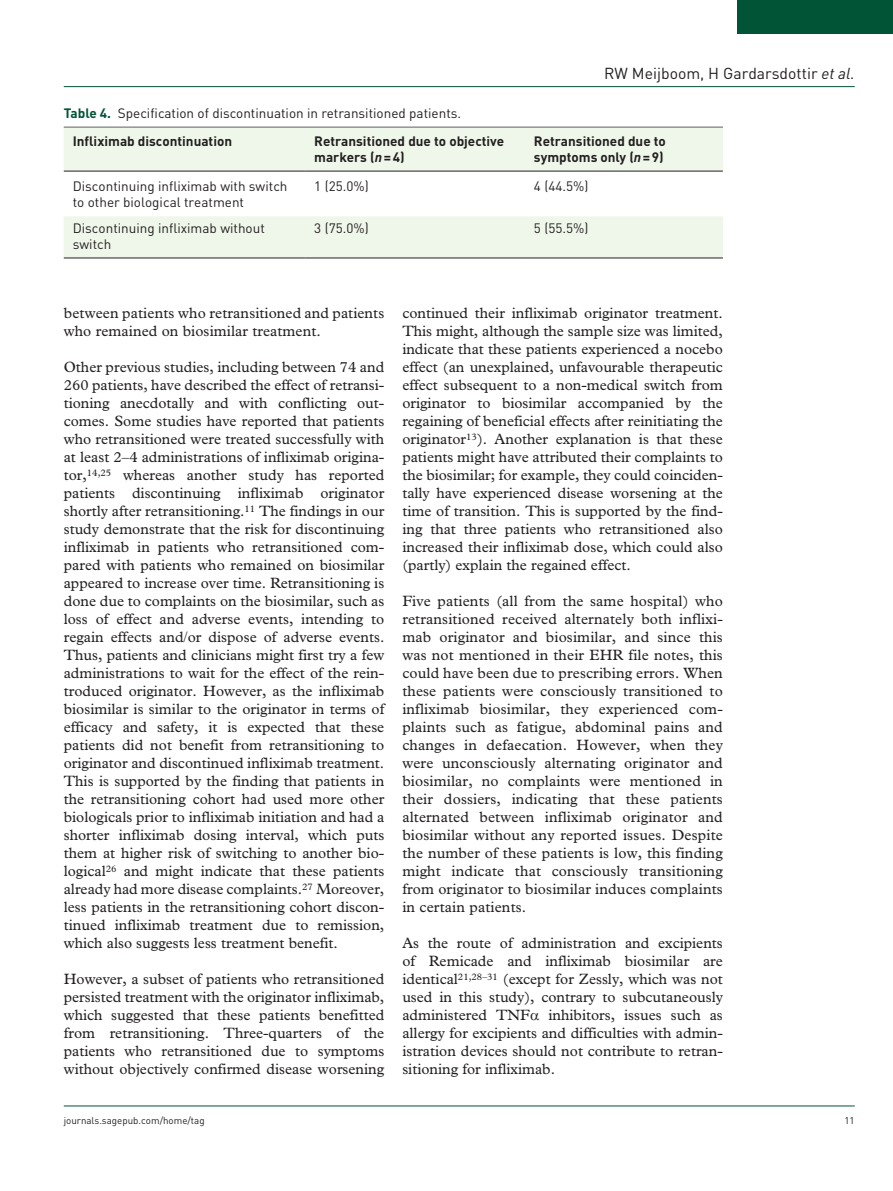
<style>
.page{position:relative;width:893px;height:1191px;background:#fff}
.page>*{position:absolute;margin:0;border:0;box-sizing:border-box;transform-origin:0 0}
.t1{font:15.75px "DIN";color:#231f20}
.t2{font:15px/18px "Plantin Std";color:#231f20;text-align:justify}
.t3{font:13.5px/15.8px "DIN";color:#231f20}
.t4{font:700 13.5px/15.8px "DIN";color:#231f20}
.t5{font:9.75px "DIN";color:#231f20}
.s1{font-style:italic}
.s2{font-weight:700;color:#015436}
.s3{font-weight:700}
</style>
<div class="page">
<hr style="left:64px;top:86px;width:791px;height:1px;background:#015436">
<hr style="left:64px;top:1105px;width:791px;height:1px;background:#015436">
<div style="left:738px;top:0;width:155px;height:34px;background:#015436"></div>
<hr style="left:64px;top:127px;width:659px;height:1px;background:#231f20">
<div style="left:64px;top:128px;width:659px;height:130px;background:#eff7ea"></div>
<svg style="left:64px;top:172px;width:659px;height:44px"></svg>
<hr style="left:64px;top:171px;width:241px;height:1px;background:#231f20">
<hr style="left:305px;top:171px;width:220px;height:1px;background:#231f20">
<hr style="left:525px;top:171px;width:198px;height:1px;background:#231f20">
<hr style="left:64px;top:258px;width:241px;height:1px;background:#231f20">
<hr style="left:305px;top:258px;width:220px;height:1px;background:#231f20">
<hr style="left:525px;top:258px;width:198px;height:1px;background:#231f20">
<p class="t1" style="left:604px;top:63px;width:252px">RW Meijboom, H Gardarsdottir <span class="s1">et al.</span></p>
<p class="t3" style="left:73px;top:98px;width:390px;line-height:28.5px;text-indent:-9px"><span class="s2">Table 4.</span> Specification of discontinuation in retransitioned patients.<br><span class="s3">Infliximab discontinuation</span></p>
<p class="t4" style="left:314px;top:133px;width:191px">Retransitioned due to objective markers (<span class="s1">n</span>=4)</p>
<p class="t4" style="left:534px;top:133px;width:133px">Retransitioned due to symptoms only (<span class="s1">n</span>=9)</p>
<p class="t3" style="left:73px;top:178px;width:216px">Discontinuing infliximab with switch to other biological treatment</p>
<p class="t3" style="left:314px;top:178px;width:56px">1 (25.0%)</p>
<p class="t3" style="left:534px;top:178px;width:56px">4 (44.5%)</p>
<p class="t3" style="left:73px;top:220px;width:194px">Discontinuing infliximab without switch</p>
<p class="t3" style="left:314px;top:220px;width:56px">3 (75.0%)</p>
<p class="t3" style="left:534px;top:220px;width:56px">5 (55.5%)</p>
<p class="t2" style="left:64px;top:304px;width:322px">between patients who retransitioned and patients who remained on biosimilar treatment.</p>
<p class="t2" style="left:64px;top:358px;width:322px">Other previous studies, including between 74 and 260 patients, have described the effect of retransi&shy;tioning anecdotally and with conflicting out&shy;comes. Some studies have reported that patients who retransitioned were treated successfully with at least 2–4 administrations of infliximab origina&shy;tor,<sup>14,25</sup> whereas another study has reported patients discontinuing infliximab originator shortly after retransitioning.<sup>11</sup> The findings in our study demonstrate that the risk for discontinuing infliximab in patients who retransitioned com&shy;pared with patients who remained on biosimilar appeared to increase over time. Retransitioning is done due to complaints on the biosimilar, such as loss of effect and adverse events, intending to regain effects and/or dispose of adverse events.<br>Thus, patients and clinicians might first try a few administrations to wait for the effect of the rein&shy;troduced originator. However, as the infliximab biosimilar is similar to the originator in terms of efficacy and safety, it is expected that these patients did not benefit from retransitioning to originator and discontinued infliximab treatment.<br>This is supported by the finding that patients in the retransitioning cohort had used more other biologicals prior to infliximab initiation and had a shorter infliximab dosing interval, which puts them at higher risk of switching to another bio&shy;logical<sup>26</sup> and might indicate that these patients already had more disease complaints.<sup>27</sup> Moreover, less patients in the retransitioning cohort discon&shy;tinued infliximab treatment due to remission, which also suggests less treatment benefit.</p>
<p class="t2" style="left:64px;top:970px;width:322px">However, a subset of patients who retransitioned persisted treatment with the originator infliximab, which suggested that these patients benefitted from retransitioning. Three-quarters of the patients who retransitioned due to symptoms without objectively confirmed disease worsening</p>
<p class="t2" style="left:402px;top:304px;width:322px">continued their infliximab originator treatment.<br>This might, although the sample size was limited, indicate that these patients experienced a nocebo effect (an unexplained, unfavourable therapeutic effect subsequent to a non-medical switch from originator to biosimilar accompanied by the regaining of beneficial effects after reinitiating the originator<sup>13</sup>). Another explanation is that these patients might have attributed their complaints to the biosimilar; for example, they could coinciden&shy;tally have experienced disease worsening at the time of transition. This is supported by the find&shy;ing that three patients who retransitioned also increased their infliximab dose, which could also (partly) explain the regained effect.</p>
<p class="t2" style="left:402px;top:592px;width:322px">Five patients (all from the same hospital) who retransitioned received alternately both inflixi&shy;mab originator and biosimilar, and since this was not mentioned in their EHR file notes, this could have been due to prescribing errors. When these patients were consciously transitioned to infliximab biosimilar, they experienced com&shy;plaints such as fatigue, abdominal pains and changes in defaecation. However, when they were unconsciously alternating originator and biosimilar, no complaints were mentioned in their dossiers, indicating that these patients alternated between infliximab originator and biosimilar without any reported issues. Despite the number of these patients is low, this finding might indicate that consciously transitioning from originator to biosimilar induces complaints in certain patients.</p>
<p class="t2" style="left:402px;top:934px;width:322px">As the route of administration and excipients of Remicade and infliximab biosimilar are identical<sup>21,28–31</sup> (except for Zessly, which was not used in this study), contrary to subcutaneously administered TNF inhibitors, issues such as allergy for excipients and difficulties with admin&shy;istration devices should not contribute to retran&shy;sitioning for infliximab.</p>
<p class="t5" style="left:64px;top:1114px;width:142px">journals.sagepub.com/home/tag</p>
<p class="t5" style="left:844px;top:1114px;width:12px">11</p>
</div>
